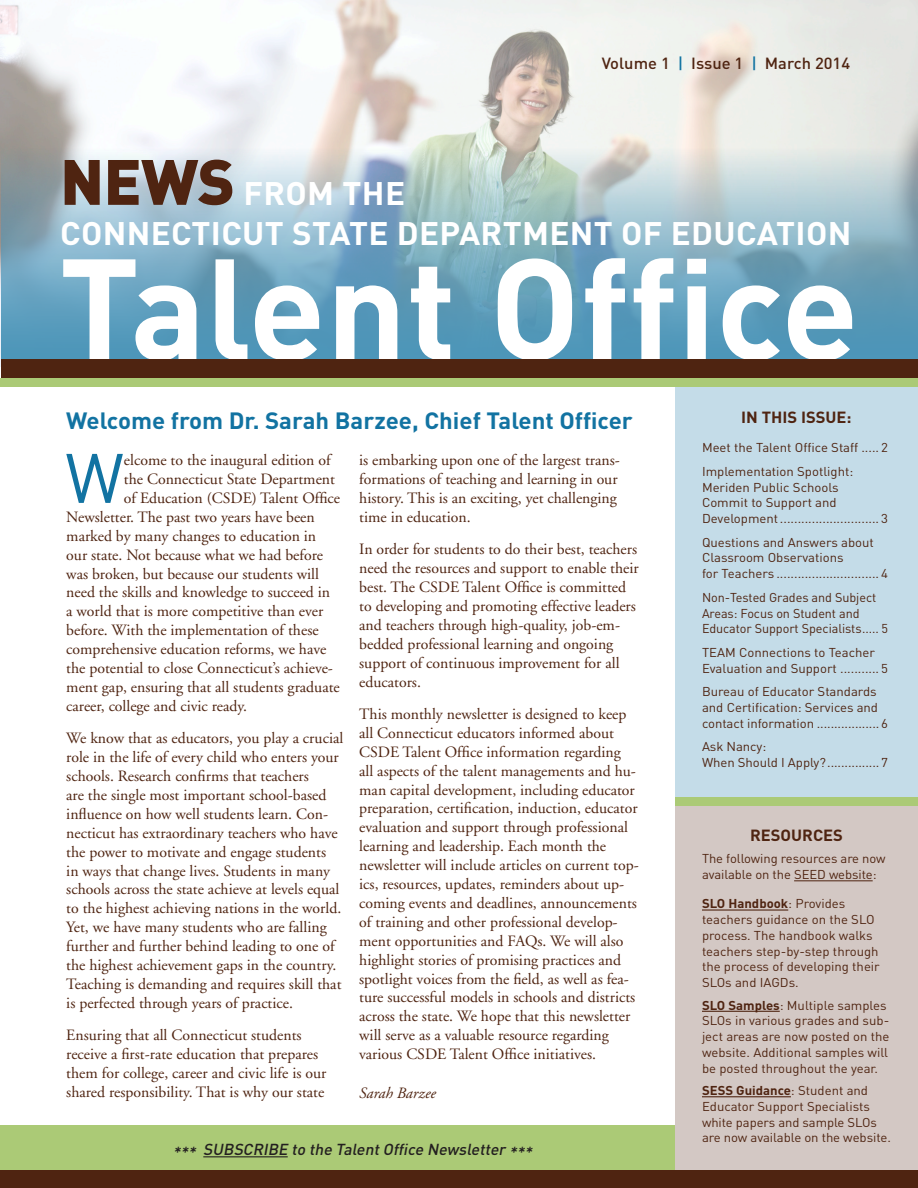
<style>
.page{position:relative;width:918px;height:1188px;background:#fff}
.page>*{position:absolute;margin:0;border:0;box-sizing:border-box;transform-origin:0 0}
.t1{font:700 141.45px "DIN";color:#fff}
.t2{font:68.85px "DIN";color:#1273a2}
.t3{font:700 32.25px/39.9px "DIN";letter-spacing:.01em;color:#fff}
.t4{font:700 23.25px "DIN";color:#1273a2}
.t5{font:500 16.05px "DIN";color:#4f2411}
.t6{font:700 16.05px "DIN";color:#4f2411}
.t7{font:15.75px/18.9px "Adobe Garamond";color:#4f2411}
.t8{font:italic 500 15.75px "DIN";color:#231f20}
.t9{font:italic 15.75px "Adobe Garamond";color:#4f2411}
.t10{font:12.75px/15.8px "DIN";color:#4f2411}
.s1{color:#1273a2}
.s2{font-weight:900;font-size:63px;color:#4f2411}
.s3{font-weight:700}
</style>
<div class="page">
<div style="left:0;top:1125px;width:675px;height:46px;background:#abca76"></div>
<img style="left:1px;top:0;width:917px;height:367px">
<svg style="left:1px;top:80px;width:916px;height:279px;background:#9dbdcb"></svg>
<div style="left:1px;top:359px;width:916px;height:19px;background:#4f2411"></div>
<div style="left:675px;top:378px;width:243px;height:469px;background:#c4dce8"></div>
<div style="left:675px;top:797px;width:243px;height:374px;background:#d3c8c4"></div>
<div style="left:675px;top:797px;width:243px;height:9px;background:#abca76"></div>
<div style="left:1px;top:378px;width:917px;height:9px;background:#abca76"></div>
<hr style="left:203px;top:1156px;width:85px;height:1px;background:#231f20">
<hr style="left:794px;top:881px;width:79px;height:1px;background:#4f2411">
<hr style="left:702px;top:909px;width:86px;height:2px;background:#4f2411">
<hr style="left:702px;top:1011px;width:78px;height:1px;background:#4f2411">
<hr style="left:702px;top:1096px;width:89px;height:1px;background:#4f2411">
<div style="left:0;top:1171px;width:918px;height:17px;background:#4f2411"></div>
<p class="t5" style="left:602px;top:53px;width:250px">Volume 1 <span class="s1">|</span> Issue 1 <span class="s1">|</span> March 2014</p>
<h3 class="t3" style="left:60px;top:172px;width:793px"><span class="s2">NEWS</span> FROM THE<br>CONNECTICUT STATE DEPARTMENT OF EDUCATION</h3>
<h1 class="t1" style="left:59px;top:216px;width:801px">Talent Office</h1>
<h3 class="t4" style="left:66px;top:406px;width:568px">Welcome from Dr. Sarah Barzee, Chief Talent Officer</h3>
<h2 class="t2" style="left:65px;top:435px;width:60px">W</h2>
<p class="t7" style="left:124px;top:451px;width:208px">elcome to the inaugural edition of</p>
<p class="t7" style="left:124px;top:470px;width:213px">the Connecticut State Department</p>
<p class="t7" style="left:124px;top:489px;width:218px">of Education (CSDE) Talent Office</p>
<p class="t7" style="left:66px;top:508px;width:250px">Newsletter. The past two years have been</p>
<p class="t7" style="left:66px;top:527px;width:251px">marked by many changes to education in</p>
<p class="t7" style="left:66px;top:546px;width:258px">our state. Not because what we had before</p>
<p class="t7" style="left:66px;top:564px;width:254px">was broken, but because our students will</p>
<p class="t7" style="left:66px;top:583px;width:265px">need the skills and knowledge to succeed in</p>
<p class="t7" style="left:66px;top:602px;width:259px">a world that is more competitive than ever</p>
<p class="t7" style="left:66px;top:621px;width:254px">before. With the implementation of these</p>
<p class="t7" style="left:66px;top:640px;width:262px">comprehensive education reforms, we have</p>
<p class="t7" style="left:66px;top:659px;width:268px">the potential to close Connecticut’s achieve-</p>
<p class="t7" style="left:66px;top:678px;width:275px">ment gap, ensuring that all students graduate</p>
<p class="t7" style="left:66px;top:697px;width:182px">career, college and civic ready.</p>
<p class="t7" style="left:66px;top:729px;width:279px">We know that as educators, you play a crucial role in the life of every child who enters your schools. Research confirms that teachers<br>are the single most important school-based influence on how well students learn. Con&shy;necticut has extraordinary teachers who have the power to motivate and engage students<br>in ways that change lives. Students in many schools across the state achieve at levels equal to the highest achieving nations in the world.<br>Yet, we have many students who are falling further and further behind leading to one of the highest achievement gaps in the country.<br>Teaching is demanding and requires skill that is perfected through years of practice.</p>
<p class="t7" style="left:66px;top:1026px;width:262px">Ensuring that all Connecticut students receive a first-rate education that prepares them for college, career and civic life is our shared responsibility. That is why our state</p>
<p class="t7" style="left:359px;top:451px;width:262px">is embarking upon one of the largest trans&shy;formations of teaching and learning in our history. This is an exciting, yet challenging time in education.</p>
<p class="t7" style="left:359px;top:540px;width:281px">In order for students to do their best, teachers need the resources and support to enable their best. The CSDE Talent Office is committed to developing and promoting effective leaders and teachers through high-quality, job-em&shy;bedded professional learning and ongoing support of continuous improvement for all educators.</p>
<p class="t7" style="left:359px;top:705px;width:281px">This monthly newsletter is designed to keep all Connecticut educators informed about CSDE Talent Office information regarding all aspects of the talent managements and hu&shy;man capital development, including educator preparation, certification, induction, educator evaluation and support through professional learning and leadership. Each month the newsletter will include articles on current top&shy;ics, resources, updates, reminders about up&shy;coming events and deadlines, announcements of training and other professional develop&shy;ment opportunities and FAQs. We will also highlight stories of promising practices and spotlight voices from the field, as well as fea&shy;ture successful models in schools and districts across the state. We hope that this newsletter will serve as a valuable resource regarding various CSDE Talent Office initiatives.</p>
<p class="t9" style="left:359px;top:1085px;width:78px">Sarah Barzee</p>
<p class="t8" style="left:173px;top:1139px;width:364px">*** SUBSCRIBE to the TalentOffice Newsletter ***</p>
<p class="t6" style="left:741px;top:407px;width:112px">IN THIS ISSUE:</p>
<p class="t10" style="left:702px;top:436px;width:187px;line-height:23.5px">Meet the Talent Office Staff ..... 2<br>Implementation Spotlight:</p>
<p class="t10" style="left:702px;top:479px;width:187px">Meriden Public Schools<br>Commit to Support and<br>Development............................ 3</p>
<p class="t10" style="left:702px;top:534px;width:187px">Questions and Answers about<br>Classroom Observations<br>for Teachers ............................. 4</p>
<p class="t10" style="left:702px;top:589px;width:188px">Non-Tested Grades and Subject<br>Areas: Focus on Student and<br>Educator Support Specialists..... 5</p>
<p class="t10" style="left:702px;top:644px;width:187px">TEAM Connections to Teacher<br>Evaluation and Support ........... 5</p>
<p class="t10" style="left:702px;top:684px;width:187px">Bureau of Educator Standards and Certification: Services and contact information ..................6</p>
<p class="t10" style="left:702px;top:739px;width:187px">Ask Nancy:<br>When Should I Apply?...............7</p>
<p class="t6" style="left:750px;top:825px;width:94px">RESOURCES</p>
<p class="t10" style="left:702px;top:851px;width:185px">The following resources are now available on the SEED website:</p>
<p class="t10" style="left:702px;top:896px;width:179px"><span class="s3">SLO Handbook</span>: Provides teachers guidance on the SLO process. The handbook walks teachers step-by-step through the process of developing their<br>SLOs and IAGDs.</p>
<p class="t10" style="left:702px;top:997px;width:189px"><span class="s3">SLO Samples</span>: Multiple samples<br>SLOs in various grades and sub&shy;ject areas are now posted on the website. Additional samples will be posted throughout the year.</p>
<p class="t10" style="left:702px;top:1082px;width:190px"><span class="s3">SESS Guidance</span>: Student and<br>Educator Support Specialists white papers and sample SLOs are now available on the website.</p>
</div>
